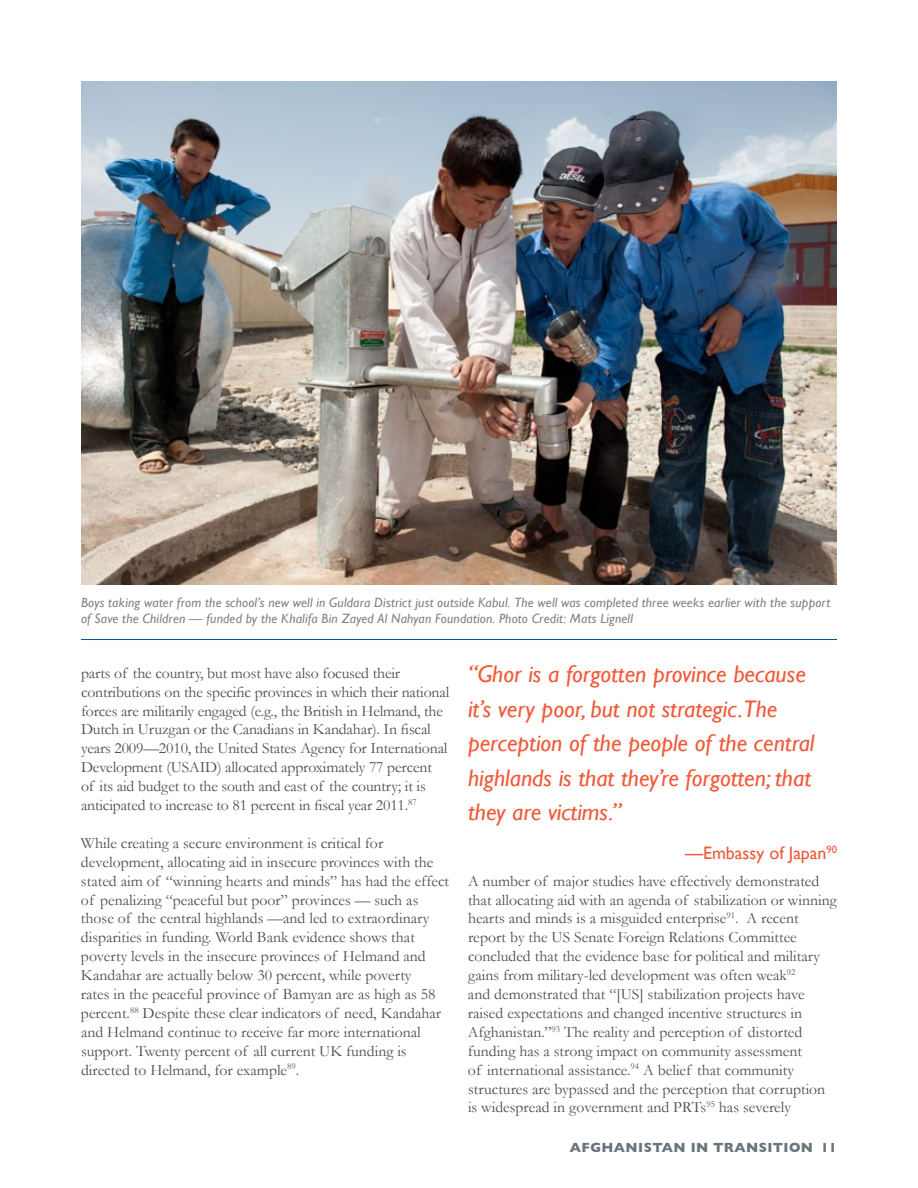
<style>
.page{position:relative;width:918px;height:1188px;background:#fff}
.page>*{position:absolute;margin:0;border:0;box-sizing:border-box;transform-origin:0 0}
.t1{font:italic 24px/34.5px "Gill Sans";color:#f15938}
.t2{font:18px "Gill Sans";color:#f15938}
.t3{font:15.75px/18.9px "Garamond";color:#4d4d4f}
.t4{font:italic 13.5px/16.2px "Gill Sans";letter-spacing:.01em;color:#808285}
.t5{font:700 13.5px "Gill Sans";letter-spacing:.03em;color:#6a747b}
</style>
<div class="page">
<img style="left:81px;top:81px;width:756px;height:503px">
<hr style="left:81px;top:639px;width:756px;height:1px;background:#005695">
<p class="t4" style="left:81px;top:594px;width:751px">Boys taking water from the school’s new well in Guldara District just outside Kabul. The well was completed three weeks earlier with the support of Save the Children — funded by the Khalifa Bin Zayed Al Nahyan Foundation. Photo Credit: Mats Lignell</p>
<p class="t3" style="left:81px;top:663px;width:370px">parts of the country, but most have also focused their contributions on the specific provinces in which their national forces are militarily engaged (e.g., the British in Helmand, the Dutch in Uruzgan or the Canadians in Kandahar). In fiscal years 2009—2010, the United States Agency for International Development (USAID) allocated approximately 77 percent<br>of its aid budget to the south and east of the country; it is anticipated to increase to 81 percent in fiscal year 2011.<sup>87</sup></p>
<p class="t3" style="left:81px;top:833px;width:370px">While creating a secure environment is critical for development, allocating aid in insecure provinces with the stated aim of “winning hearts and minds” has had the effect of penalizing “peaceful but poor” provinces — such as those of the central highlands —and led to extraordinary disparities in funding. World Bank evidence shows that poverty levels in the insecure provinces of Helmand and Kandahar are actually below 30 percent, while poverty<br>rates in the peaceful province of Bamyan are as high as 58 percent.<sup>88</sup> Despite these clear indicators of need, Kandahar and Helmand continue to receive far more international support. Twenty percent of all current UK funding is directed to Helmand, for example<sup>89</sup>.</p>
<h1 class="t1" style="left:468px;top:657px;width:348px">“Ghor is a forgotten province because it’s very poor, but not strategic.The perception of the people of the central highlands is that they’re forgotten; that they are victims.”</h1>
<p class="t2" style="left:685px;top:842px;width:153px">—Embassy of Japan<sup>90</sup></p>
<p class="t3" style="left:468px;top:871px;width:370px">A number of major studies have effectively demonstrated that allocating aid with an agenda of stabilization or winning hearts and minds is a misguided enterprise<sup>91</sup>. A recent report by the US Senate Foreign Relations Committee concluded that the evidence base for political and military gains from military-led development was often weak<sup>92<br></sup>and demonstrated that “[US] stabilization projects have raised expectations and changed incentive structures in Afghanistan.”<sup>93</sup> The reality and perception of distorted funding has a strong impact on community assessment<br>of international assistance.<sup>94</sup> A belief that community structures are bypassed and the perception that corruption is widespread in government and PRTs<sup>95</sup> has severely</p>
<p class="t5" style="left:570px;top:1140px;width:23px">AFGH</p>
<p class="t5" style="left:614px;top:1140px;width:22px">ANIST</p>
<p class="t5" style="left:662px;top:1140px;width:95px">ANIN TRANSITION</p>
<p class="t5" style="left:821px;top:1140px;width:18px">11</p>
</div>
